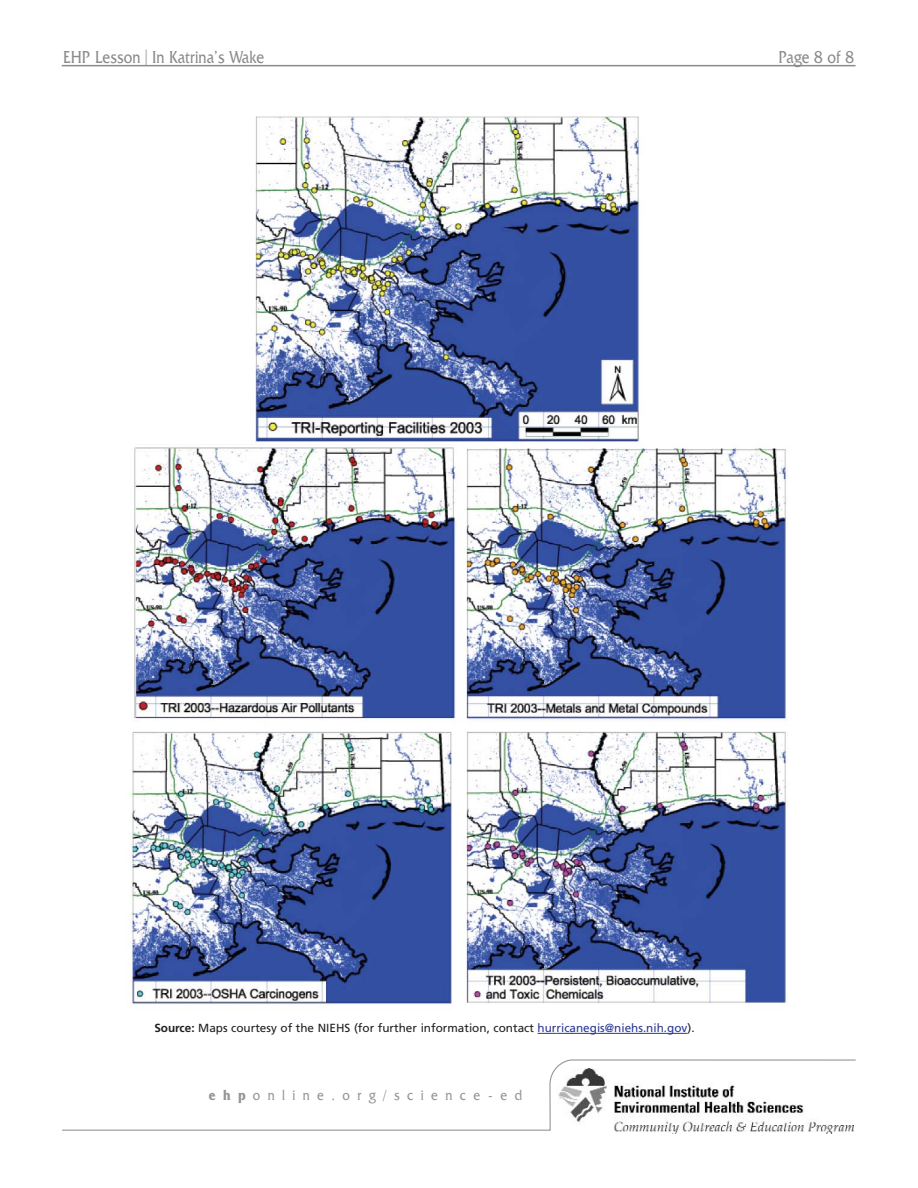
<style>
.page{position:relative;width:918px;height:1188px;background:#fff}
.page>*{position:absolute;margin:0;border:0;box-sizing:border-box;transform-origin:0 0}
.t1{font:17.7px "Friz Quadrata IT Cby BT";color:#8a8a8b;scale:.82 1}
.t2{font:14.7px "Friz Quadrata IT Cby BT";letter-spacing:.59em;color:#939598;scale:.85 1}
.t3{font:11.7px "Frutiger";color:#231f20}
.s1{font-family:"Frutiger";font-weight:300;font-size:20.55px}
.s2{font-weight:700}
.s3{color:#2b3795}
</style>
<div class="page">
<hr style="left:62px;top:65px;width:794px;height:1px;background:#8a8a8b">
<svg style="left:62px;top:1059px;width:794px;height:72px"></svg>
<img style="left:558px;top:1068px;width:296px;height:66px">
<img style="left:126px;top:116px;width:662px;height:890px">
<svg style="left:538px;top:1033px;width:19px;height:1px"></svg>
<hr style="left:557px;top:1033px;width:130px;height:1px;background:#2b3795">
<h1 class="t1" style="left:63px;top:50px;width:247px">EHP Lesson <span class="s1">|</span> In Katrina’s Wake</h1>
<h1 class="t1" style="left:779px;top:50px;width:93px">Page 8 of 8</h1>
<p class="t3" style="left:154px;top:1023px;width:542px"><span class="s2">Source:</span> Maps courtesy of the NIEHS (for further information, contact <span class="s3">hurricanegis@niehs.nih.gov</span>).</p>
<p class="t2" style="left:209px;top:1089px;width:370px"><span class="s2">ehp</span>online.org/science-ed</p>
</div>
